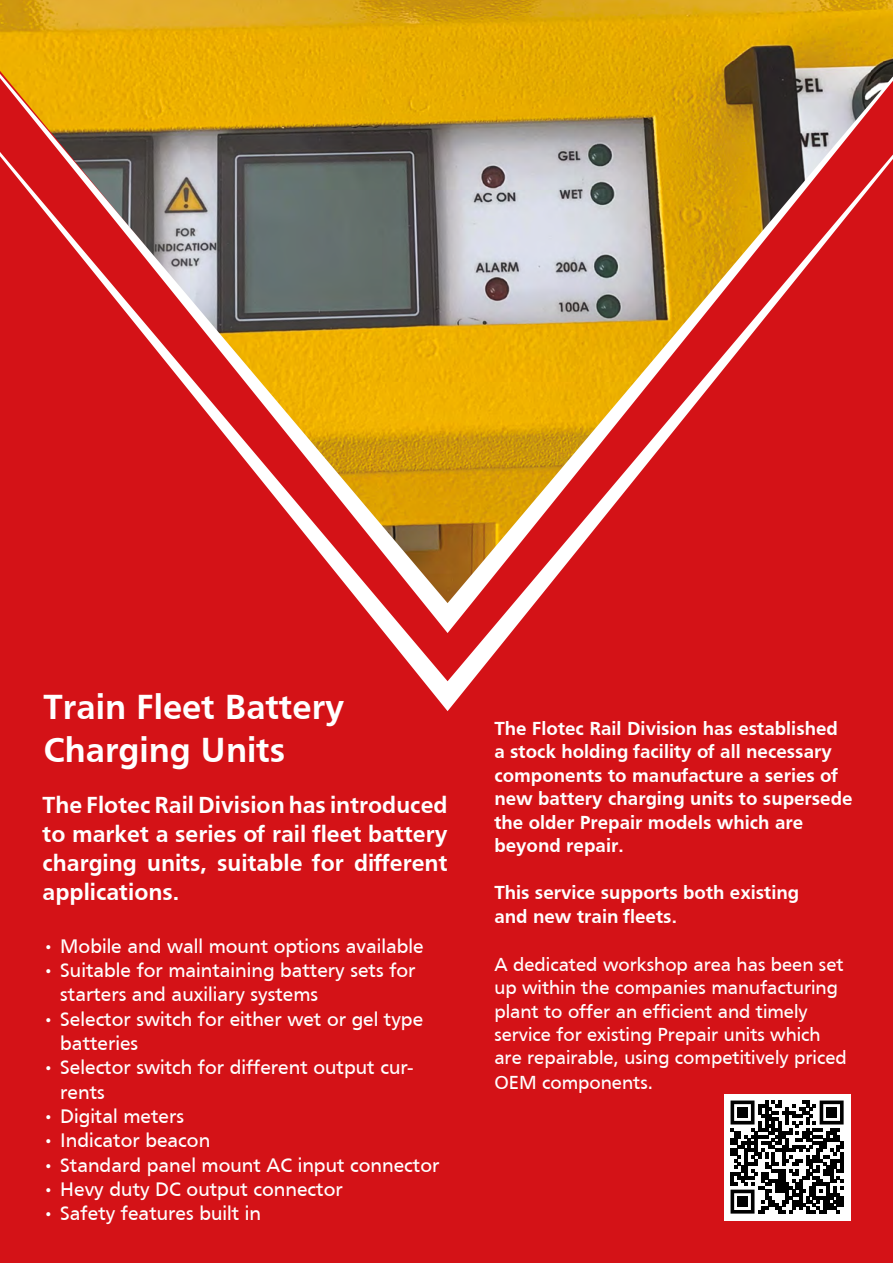
<style>
.page{position:relative;width:893px;height:1263px;background:#d41217}
.page>*{position:absolute;margin:0;border:0;box-sizing:border-box;transform-origin:0 0}
.t1{font:700 36px/43.2px "Frutiger";color:#fff}
.t2{font:700 24px/28.8px "Frutiger";color:#fff;text-align:justify}
.t3{font:20.25px/24.3px "Frutiger";color:#fff}
.t4{font:700 19.5px/23.4px "Frutiger";color:#fff}
.t5{font:19.5px/23.5px "Frutiger";color:#fff}
</style>
<div class="page">
<svg style="left:384px;top:633px;width:127px;height:78px"></svg>
<img style="left:0;top:0;width:893px;height:74px">
<svg style="left:0;top:74px;width:893px;height:559px"></svg>
<div style="left:724px;top:1094px;width:126px;height:126px;background:#fff"></div>
<svg style="left:730px;top:1100px;width:114px;height:113px"></svg>
<div style="left:737px;top:1107px;width:11px;height:11px;background:#000"></div>
<div style="left:826px;top:1107px;width:11px;height:11px;background:#000"></div>
<div style="left:737px;top:1196px;width:11px;height:11px;background:#000"></div>
<h1 class="t1" style="left:44px;top:685px;width:302px">Train Fleet Battery<br>Charging Units</h1>
<p class="t2" style="left:43px;top:790px;width:407px">The Flotec Rail Division has introduced to market a series of rail fleet battery charging units, suitable for different applications.</p>
<p class="t3" style="left:43px;top:934px;width:383px">• Mobile and wall mount options available</p>
<p class="t3" style="left:60px;top:958px;width:357px;text-indent:-18px">• Suitable for maintaining battery sets for starters and auxiliary systems</p>
<p class="t3" style="left:60px;top:1006px;width:364px;text-indent:-18px">• Selector switch for either wet or gel type batteries</p>
<p class="t3" style="left:60px;top:1055px;width:354px;text-indent:-18px">• Selector switch for different output cur&shy;rents</p>
<p class="t3" style="left:43px;top:1104px;width:143px">• Digital meters</p>
<p class="t3" style="left:43px;top:1128px;width:169px">• Indicator beacon</p>
<p class="t3" style="left:43px;top:1152px;width:398px">• Standard panel mount AC input connector</p>
<p class="t3" style="left:43px;top:1177px;width:302px">• Hevy duty DC output connector</p>
<p class="t3" style="left:43px;top:1201px;width:220px">• Safety features built in</p>
<p class="t4" style="left:494px;top:716px;width:360px">The Flotec Rail Division has established a stock holding facility of all necessary components to manufacture a series of new battery charging units to supersede the older Prepair models which are beyond repair.</p>
<p class="t4" style="left:494px;top:880px;width:306px;line-height:24.3px">This service supports both existing and new train fleets.</p>
<p class="t5" style="left:494px;top:952px;width:354px">A dedicated workshop area has been set up within the companies manufacturing plant to offer an efficient and timely service for existing Prepair units which are repairable, using competitively priced OEM components.</p>
</div>
